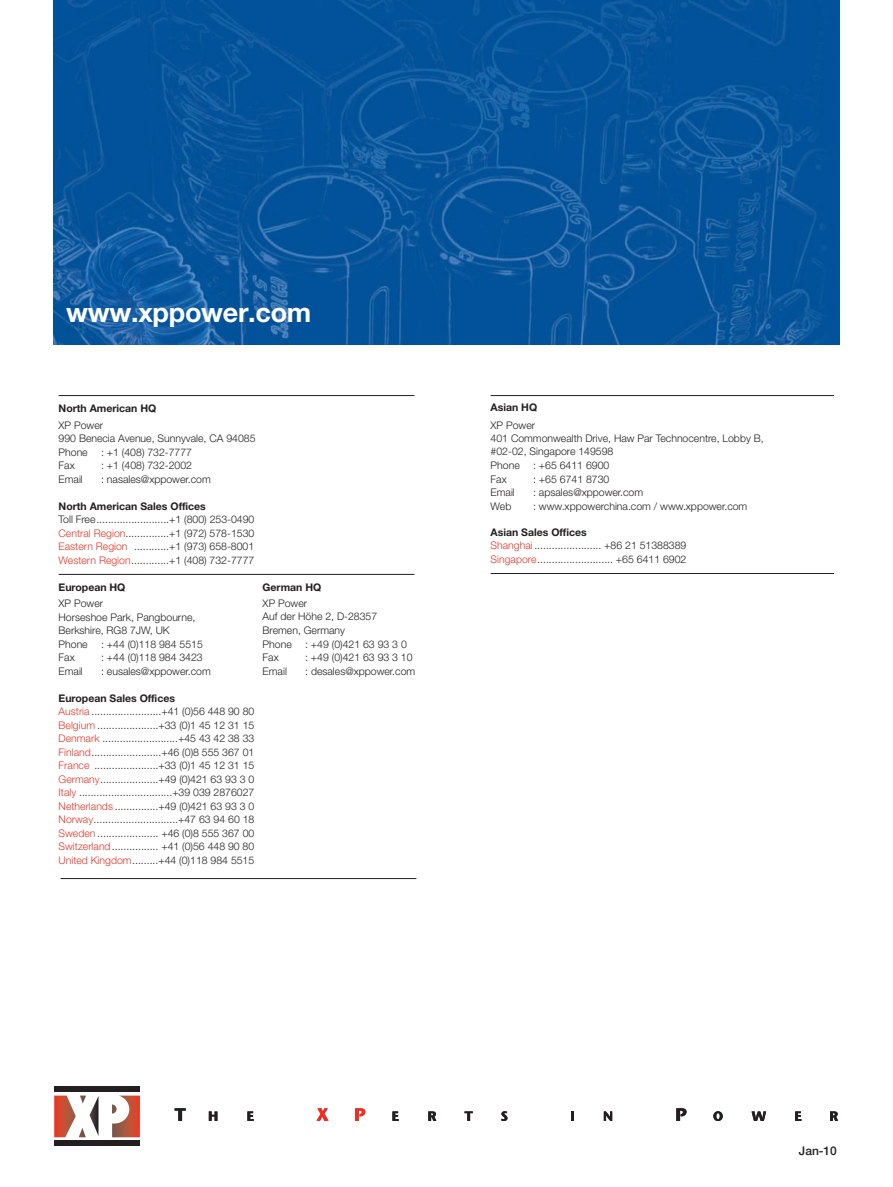
<style>
.page{position:relative;width:893px;height:1187px;background:#fff}
.page>*{position:absolute;margin:0;border:0;box-sizing:border-box;transform-origin:0 0}
.t1{font:700 27px "Helvetica Neue CE";letter-spacing:-.01em;color:#fff}
.t2{font:500 12px "Helvetica Neue LT";color:#231f20}
.t3{font:300 10.5px/13.5px "Helvetica Neue";color:#231f20}
.t4{font:700 10.5px "Helvetica Neue";color:#231f20}
.s1{color:#ee3529}
.s2{font-weight:700}
</style>
<div class="page">
<svg style="left:53px;top:0;width:787px;height:344px;background:#07559b"></svg>
<div style="left:55px;top:1086px;width:85px;height:5px;background:#231f20"></div>
<svg style="left:55px;top:1095px;width:44px;height:41px"></svg>
<svg style="left:112px;top:1095px;width:28px;height:41px"></svg>
<div style="left:55px;top:1140px;width:85px;height:5px;background:#231f20"></div>
<svg style="left:175px;top:1108px;width:11px;height:12px"></svg>
<svg style="left:209px;top:1111px;width:8px;height:9px"></svg>
<svg style="left:247px;top:1111px;width:7px;height:9px"></svg>
<svg style="left:317px;top:1108px;width:12px;height:12px"></svg>
<svg style="left:355px;top:1108px;width:10px;height:12px"></svg>
<svg style="left:392px;top:1111px;width:7px;height:9px"></svg>
<svg style="left:428px;top:1111px;width:8px;height:9px"></svg>
<svg style="left:464px;top:1111px;width:9px;height:9px"></svg>
<svg style="left:501px;top:1111px;width:6px;height:9px"></svg>
<svg style="left:571px;top:1111px;width:3px;height:9px"></svg>
<svg style="left:604px;top:1111px;width:8px;height:9px"></svg>
<svg style="left:676px;top:1108px;width:11px;height:12px"></svg>
<svg style="left:713px;top:1111px;width:10px;height:9px"></svg>
<svg style="left:751px;top:1111px;width:15px;height:9px"></svg>
<svg style="left:795px;top:1111px;width:6px;height:9px"></svg>
<svg style="left:830px;top:1111px;width:8px;height:9px"></svg>
<hr style="left:59px;top:574px;width:355px;height:1px;background:#231f20">
<hr style="left:59px;top:395px;width:355px;height:1px;background:#231f20">
<hr style="left:491px;top:395px;width:342px;height:1px;background:#231f20">
<hr style="left:491px;top:573px;width:342px;height:1px;background:#231f20">
<hr style="left:61px;top:878px;width:355px;height:1px;background:#231f20">
<h1 class="t1" style="left:66px;top:295px;width:247px">www.xppower.com</h1>
<h1 class="t1" style="left:66px;top:295px;width:34px">---</h1>
<p class="t4" style="left:59px;top:404px;width:99px">North American HQ</p>
<p class="t3" style="left:59px;top:419px;width:198px">XP Power<br>990 Benecia Avenue, Sunnyvale, CA 94085<br>Phone</p>
<p class="t3" style="left:101px;top:446px;width:93px">: +1 (408) 732-7777</p>
<p class="t3" style="left:59px;top:459px;width:18px">Fax</p>
<p class="t3" style="left:101px;top:459px;width:93px">: +1 (408) 732-2002</p>
<p class="t3" style="left:59px;top:473px;width:26px">Email</p>
<p class="t3" style="left:101px;top:473px;width:111px">: nasales@xppower.com</p>
<p class="t4" style="left:59px;top:502px;width:149px">North American Sales Offices</p>
<p class="t3" style="left:59px;top:513px;width:197px;text-align:justify">Toll Free.........................+1 (800) 253-0490<br><span class="s1">Central Region</span>...............+1 (972) 578-1530<br><span class="s1">Eastern Region</span> ............+1 (973) 658-8001<br><span class="s1">Western Region</span>.............+1 (408) 732-7777</p>
<p class="t4" style="left:59px;top:583px;width:68px">European HQ</p>
<p class="t3" style="left:59px;top:597px;width:138px">XP Power<br>Horseshoe Park, Pangbourne,<br>Berkshire, RG8 7JW, UK<br>Phone</p>
<p class="t3" style="left:101px;top:638px;width:103px">: +44 (0)118 984 5515</p>
<p class="t3" style="left:59px;top:651px;width:18px">Fax</p>
<p class="t3" style="left:101px;top:651px;width:103px">: +44 (0)118 984 3423</p>
<p class="t3" style="left:59px;top:665px;width:26px">Email</p>
<p class="t3" style="left:101px;top:665px;width:111px">: eusales@xppower.com</p>
<p class="t3" style="left:59px;top:692px;width:197px"><span class="s2">European Sales Offices<br></span><span class="s1">Austria</span> ........................+41 (0)56 448 90 80<br><span class="s1">Belgium</span> .....................+33 (0)1 45 12 31 15<br><span class="s1">Denmark</span> ..........................+45 43 42 38 33<br><span class="s1">Finland</span>........................+46 (0)8 555 367 01<br><span class="s1">France</span> ......................+33 (0)1 45 12 31 15<br><span class="s1">Germany</span>....................+49 (0)421 63 93 3 0<br><span class="s1">Italy</span> ................................+39 039 2876027<br><span class="s1">Netherlands</span> ...............+49 (0)421 63 93 3 0<br><span class="s1">Norway</span>.............................+47 63 94 60 18<br><span class="s1">Sweden</span> ..................... +46 (0)8 555 367 00<br><span class="s1">Switzerland</span>................ +41 (0)56 448 90 80<br><span class="s1">United Kingdom</span>.........+44 (0)118 984 5515</p>
<p class="t4" style="left:263px;top:583px;width:60px">German HQ</p>
<p class="t3" style="left:263px;top:597px;width:116px">XP Power<br>Auf der Höhe 2, D-28357<br>Bremen, Germany<br>Phone</p>
<p class="t3" style="left:305px;top:638px;width:103px">: +49 (0)421 63 93 3 0</p>
<p class="t3" style="left:263px;top:651px;width:18px">Fax</p>
<p class="t3" style="left:305px;top:651px;width:109px">: +49 (0)421 63 93 3 10</p>
<p class="t3" style="left:263px;top:665px;width:26px">Email</p>
<p class="t3" style="left:305px;top:665px;width:112px">: desales@xppower.com</p>
<p class="t4" style="left:491px;top:403px;width:48px">Asian HQ</p>
<p class="t3" style="left:491px;top:419px;width:275px;line-height:13px">XP Power<br>401 Commonwealth Drive, Haw Par Technocentre, Lobby B, #02-02, Singapore 149598</p>
<p class="t3" style="left:491px;top:459px;width:31px">Phone</p>
<p class="t3" style="left:533px;top:459px;width:78px">: +65 6411 6900</p>
<p class="t3" style="left:491px;top:473px;width:18px">Fax</p>
<p class="t3" style="left:533px;top:473px;width:78px">: +65 6741 8730</p>
<p class="t3" style="left:491px;top:486px;width:26px">Email</p>
<p class="t3" style="left:533px;top:486px;width:112px">: apsales@xppower.com</p>
<p class="t3" style="left:491px;top:500px;width:22px">Web</p>
<p class="t3" style="left:533px;top:500px;width:216px">: www.xppowerchina.com / www.xppower.com</p>
<p class="t3" style="left:491px;top:526px;width:197px"><span class="s2">Asian Sales Offices<br></span><span class="s1">Shanghai</span> ....................... +86 21 51388389<br><span class="s1">Singapore</span>.......................... +65 6411 6902</p>
<p class="t2" style="left:799px;top:1142px;width:40px">Jan-10</p>
</div>
